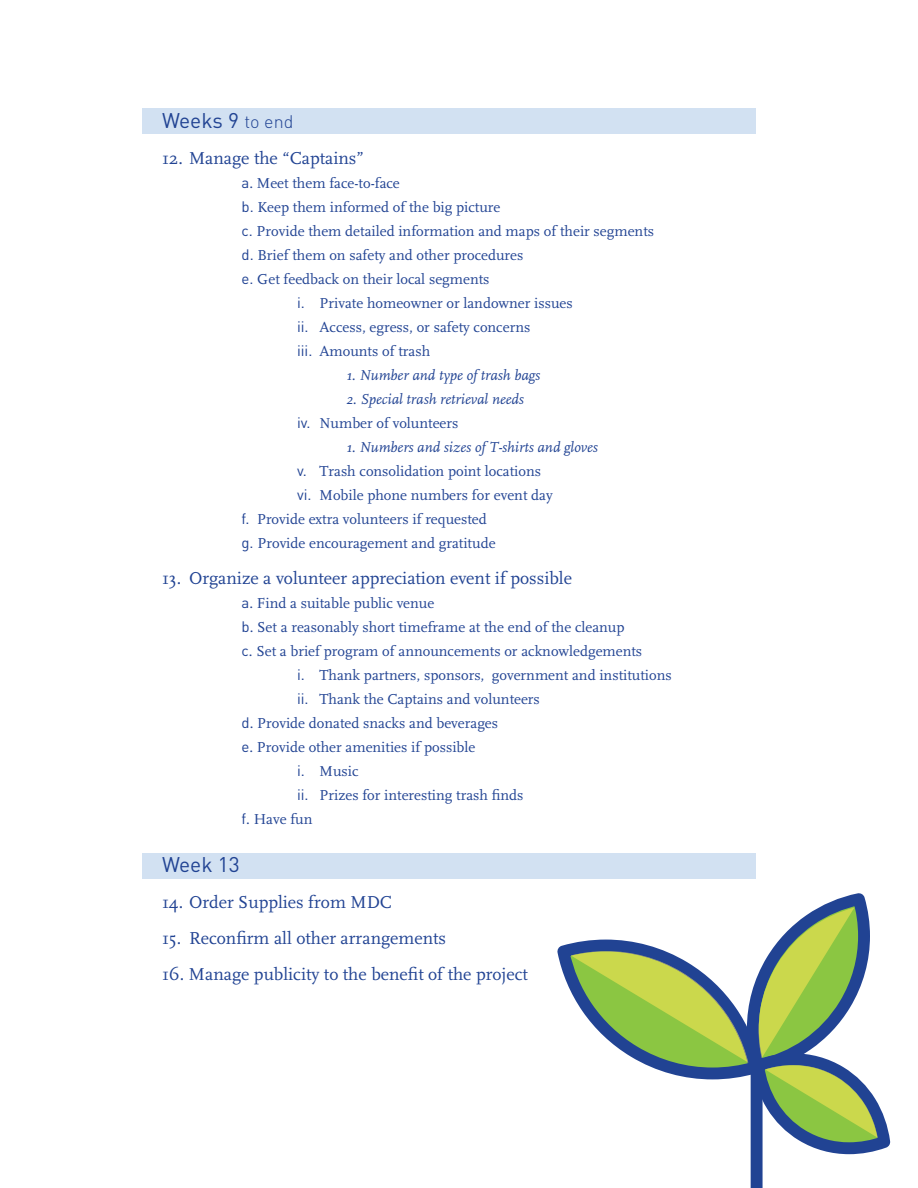
<style>
.page{position:relative;width:918px;height:1188px;background:#fff}
.page>*{position:absolute;margin:0;border:0;box-sizing:border-box;transform-origin:0 0}
.t1{font:21px "DIN";color:#214393}
.t2{font:18px "FF Scala";color:#214393}
.t3{font:15px "FF Scala";color:#214393}
.t4{font:italic 15px "FF Scala";color:#214393}
.s1{font-weight:300;font-size:18px}
.s2{font-family:"DIN"}
</style>
<div class="page">
<div style="left:143px;top:108px;width:613px;height:25px;background:#d2e1f2"></div>
<div style="left:143px;top:853px;width:613px;height:25px;background:#d2e1f2"></div>
<svg style="left:557px;top:893px;width:333px;height:295px"></svg>
<p class="t1" style="left:162px;top:108px;width:133px">Weeks 9 <span class="s1">to end</span></p>
<p class="t2" style="left:162px;top:149px;width:203px">12. Manage the “Captains”</p>
<p class="t3" style="left:242px;top:175px;width:160px"><span class="s2">a</span>. Meet them face-to-face</p>
<p class="t3" style="left:242px;top:199px;width:261px"><span class="s2">b.</span> Keep them informed of the big picture</p>
<p class="t3" style="left:242px;top:223px;width:414px"><span class="s2">c.</span> Provide them detailed information and maps of their segments</p>
<p class="t3" style="left:242px;top:247px;width:284px"><span class="s2">d.</span> Brief them on safety and other procedures</p>
<p class="t3" style="left:242px;top:271px;width:250px"><span class="s2">e.</span> Get feedback on their local segments</p>
<p class="t3" style="left:297px;top:295px;width:277px"><span class="s2">i.</span> Private homeowner or landowner issues</p>
<p class="t3" style="left:297px;top:319px;width:235px"><span class="s2">ii.</span> Access, egress, or safety concerns</p>
<p class="t3" style="left:297px;top:343px;width:135px"><span class="s2">iii.</span> Amounts of trash</p>
<p class="t4" style="left:346px;top:368px;width:195px">1. Number and type of trash bags</p>
<p class="t4" style="left:346px;top:392px;width:179px">2. Special trash retrieval needs</p>
<p class="t3" style="left:297px;top:415px;width:163px"><span class="s2">iv.</span> Number of volunteers</p>
<p class="t4" style="left:346px;top:440px;width:253px">1. Numbers and sizes of T-shirts and gloves</p>
<p class="t3" style="left:297px;top:463px;width:246px"><span class="s2">v.</span> Trash consolidation point locations</p>
<p class="t3" style="left:297px;top:487px;width:257px"><span class="s2">vi.</span> Mobile phone numbers for event day</p>
<p class="t3" style="left:242px;top:511px;width:247px"><span class="s2">f.</span> Provide extra volunteers if requested</p>
<p class="t3" style="left:242px;top:535px;width:256px"><span class="s2">g.</span> Provide encouragement and gratitude</p>
<p class="t2" style="left:162px;top:569px;width:411px">13. Organize a volunteer appreciation event if possible</p>
<p class="t3" style="left:242px;top:595px;width:194px"><span class="s2">a</span>. Find a suitable public venue</p>
<p class="t3" style="left:242px;top:619px;width:385px"><span class="s2">b</span>. Set a reasonably short timeframe at the end of the cleanup</p>
<p class="t3" style="left:242px;top:643px;width:402px"><span class="s2">c</span>. Set a brief program of announcements or acknowledgements</p>
<p class="t3" style="left:297px;top:667px;width:376px"><span class="s2">i.</span> Thank partners, sponsors, government and institutions</p>
<p class="t3" style="left:297px;top:691px;width:244px"><span class="s2">ii.</span> Thank the Captains and volunteers</p>
<p class="t3" style="left:242px;top:715px;width:258px"><span class="s2">d</span>. Provide donated snacks and beverages</p>
<p class="t3" style="left:242px;top:739px;width:235px"><span class="s2">e</span>. Provide other amenities if possible</p>
<p class="t3" style="left:297px;top:763px;width:63px"><span class="s2">i.</span> Music</p>
<p class="t3" style="left:297px;top:787px;width:228px"><span class="s2">ii.</span> Prizes for interesting trash finds</p>
<p class="t3" style="left:242px;top:811px;width:73px"><span class="s2">f</span>. Have fun</p>
<p class="t1" style="left:162px;top:852px;width:79px">Week 13</p>
<p class="t2" style="left:162px;top:893px;width:232px">14. Order Supplies from MDC</p>
<p class="t2" style="left:162px;top:929px;width:286px">15. Reconfirm all other arrangements</p>
<p class="t2" style="left:162px;top:965px;width:368px">16. Manage publicity to the benefit of the project</p>
</div>
